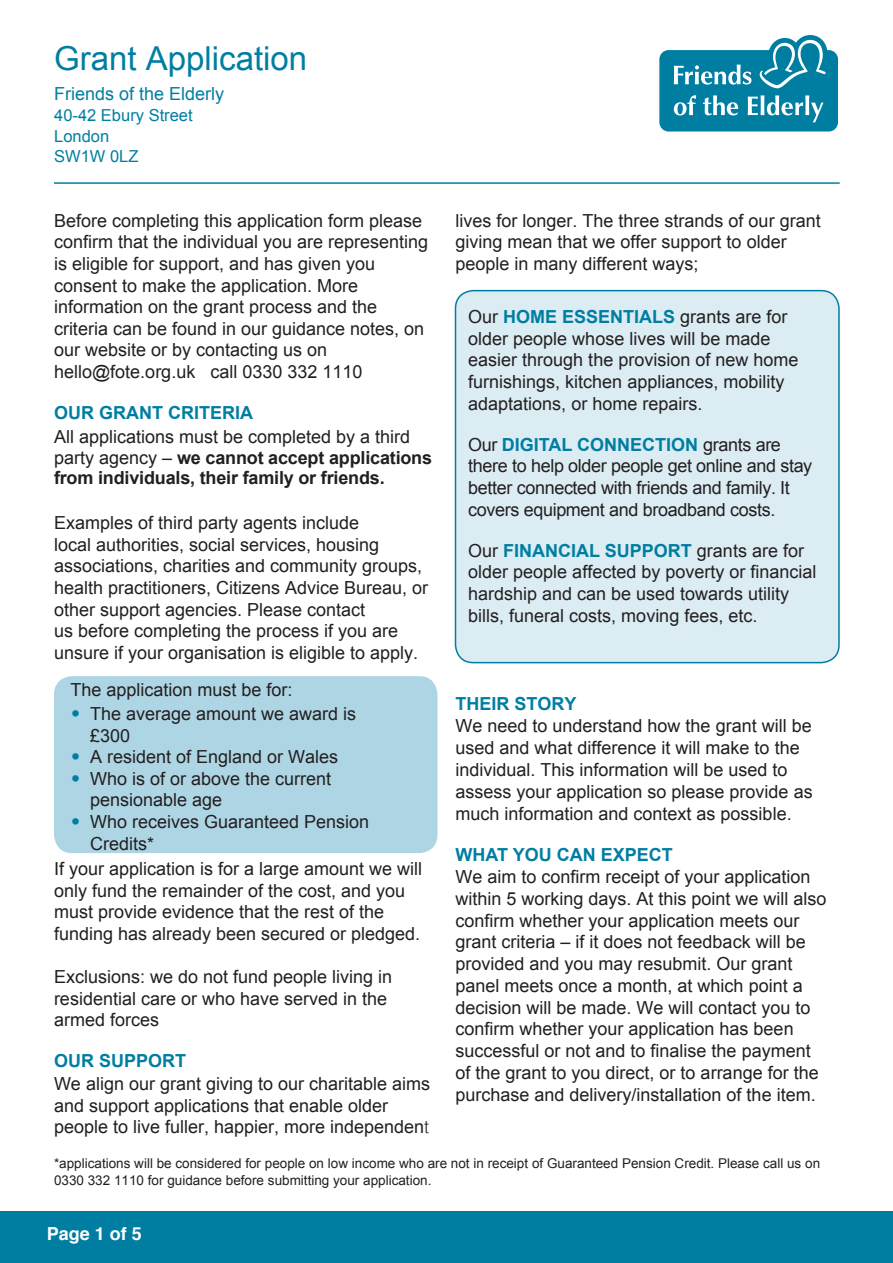
<style>
.page{position:relative;width:893px;height:1263px;background:#fff}
.page>*{position:absolute;margin:0;border:0;box-sizing:border-box;transform-origin:0 0}
.t1{font:33px "Arial";color:#007ea2}
.t2{font:18px/21.6px "Arial";color:#231f20}
.t3{font:18px/21.6px "Arial";letter-spacing:-.02em;color:#231f20}
.t4{font:700 18px "Arial";color:#007ea2}
.t5{font:700 18px "Arial";letter-spacing:-.01em;color:#231f20}
.t6{font:18px "Arial";color:#007ea2}
.t7{font:700 18px "Helvetica";color:#fff}
.t8{font:16.5px/20.2px "Arial";color:#007ea2}
.t9{font:13.5px/16.2px "Arial";color:#231f20}
.s1{font-weight:700}
.s2{font-family:"Helvetica";font-weight:300;color:#007ea2}
.s3{font-family:"Helvetica";font-weight:300}
.s4{font-weight:700;color:#007ea2}
</style>
<div class="page">
<div style="left:54px;top:676px;width:383px;height:177px;background:#aed5e4;border-radius:18px"></div>
<div style="left:455px;top:291px;width:384px;height:372px;background:#dbecf3;border-radius:18px"></div>
<div style="left:455px;top:290px;width:385px;height:373px;border:2px solid #007ea2;border-radius:18px"></div>
<svg style="left:659px;top:35px;width:179px;height:97px"></svg>
<hr style="left:54px;top:182px;width:786px;height:2px;background:#007ea2">
<div style="left:0;top:1212px;width:893px;height:51px;background:#007ea2"></div>
<h1 class="t1" style="left:54px;top:37px;width:255px">Grant Application</h1>
<p class="t6" style="left:54px;top:82px;width:172px">Friends of the Elderly</p>
<p class="t8" style="left:54px;top:106px;width:140px">40-42 Ebury Street<br>London<br>SW1W 0LZ</p>
<p class="t2" style="left:54px;top:210px;width:376px">Before completing this application form please confirm that the individual you are representing is eligible for support, and has given you consent to make the application. More information on the grant process and the criteria can be found in our guidance notes, on our website or by contacting us on hello@fote.org.uk call 0330 332 1110</p>
<p class="t4" style="left:54px;top:401px;width:200px">OUR GRANT CRITERIA</p>
<p class="t2" style="left:54px;top:426px;width:380px">All applications must be completed by a third party agency – <span class="s1">we cannot accept applications</span></p>
<p class="t5" style="left:54px;top:466px;width:332px">from individuals, their family or friends.</p>
<p class="t2" style="left:54px;top:512px;width:376px">Examples of third party agents include<br>local authorities, social services, housing associations, charities and community groups, health practitioners, Citizens Advice Bureau, or other support agencies. Please contact<br>us before completing the process if you are unsure if your organisation is eligible to apply.</p>
<p class="t2" style="left:70px;top:679px;width:224px">The application must be for:</p>
<p class="t2" style="left:90px;top:703px;width:268px;text-indent:-19px"><span class="s2">•</span> The average amount we award is £300</p>
<p class="t2" style="left:71px;top:746px;width:269px"><span class="s2">•</span> A resident of England or Wales</p>
<p class="t2" style="left:90px;top:768px;width:243px;text-indent:-19px"><span class="s2">•</span> Who is of or above the current pensionable age</p>
<p class="t2" style="left:90px;top:811px;width:281px;text-indent:-19px"><span class="s2">•</span> Who receives Guaranteed Pension<br>Credits*</p>
<p class="t2" style="left:54px;top:858px;width:370px">If your application is for a large amount we will only fund the remainder of the cost, and you must provide evidence that the rest of the funding has already been secured or pledged.</p>
<p class="t2" style="left:54px;top:966px;width:340px">Exclusions: we do not fund people living in residential care or who have served in the armed forces</p>
<p class="t4" style="left:54px;top:1049px;width:134px">OUR SUPPORT</p>
<p class="t2" style="left:54px;top:1072px;width:378px">We align our grant giving to our charitable aims and support applications that enable older people to live fuller, happier, more independen<span class="s3">t</span></p>
<p class="t2" style="left:455px;top:210px;width:367px">lives for longer. The three strands of our grant giving mean that we offer support to older people in many different ways;</p>
<p class="t2" style="left:468px;top:306px;width:332px">Our <span class="s4">HOME ESSENTIALS</span> grants are for older people whose lives will be made easier through the provision of new home furnishings, kitchen appliances, mobility adaptations, or home repairs.</p>
<p class="t3" style="left:468px;top:434px;width:346px">Our <span class="s4">DIGITAL CONNECTION</span> grants are there to help older people get online and stay better connected with friends and family. It covers equipment and broadband costs.</p>
<p class="t2" style="left:468px;top:540px;width:350px">Our <span class="s4">FINANCIAL SUPPORT</span> grants are for older people affected by poverty or financial hardship and can be used towards utility bills, funeral costs, moving fees, etc.</p>
<p class="t4" style="left:455px;top:692px;width:123px">THEIR STORY</p>
<p class="t2" style="left:455px;top:715px;width:359px;line-height:22px">We need to understand how the grant will be used and what difference it will make to the individual. This information will be used to assess your application so please provide as much information and context as possible.</p>
<p class="t4" style="left:455px;top:843px;width:219px">WHAT YOU CAN EXPECT</p>
<p class="t2" style="left:455px;top:866px;width:373px">We aim to confirm receipt of your application within 5 working days. At this point we will also confirm whether your application meets our grant criteria – if it does not feedback will be provided and you may resubmit. Our grant panel meets once a month, at which point a decision will be made. We will contact you to confirm whether your application has been successful or not and to finalise the payment of the grant to you direct, or to arrange for the purchase and delivery/installation of the item.</p>
<p class="t9" style="left:54px;top:1156px;width:768px">*applications will be considered for people on low income who are not in receipt of Guaranteed Pension Credit. Please call us on<br>0330 332 1110 for guidance before submitting your application.</p>
<p class="t7" style="left:47px;top:1219px;width:97px">Page 1 of 5</p>
</div>
